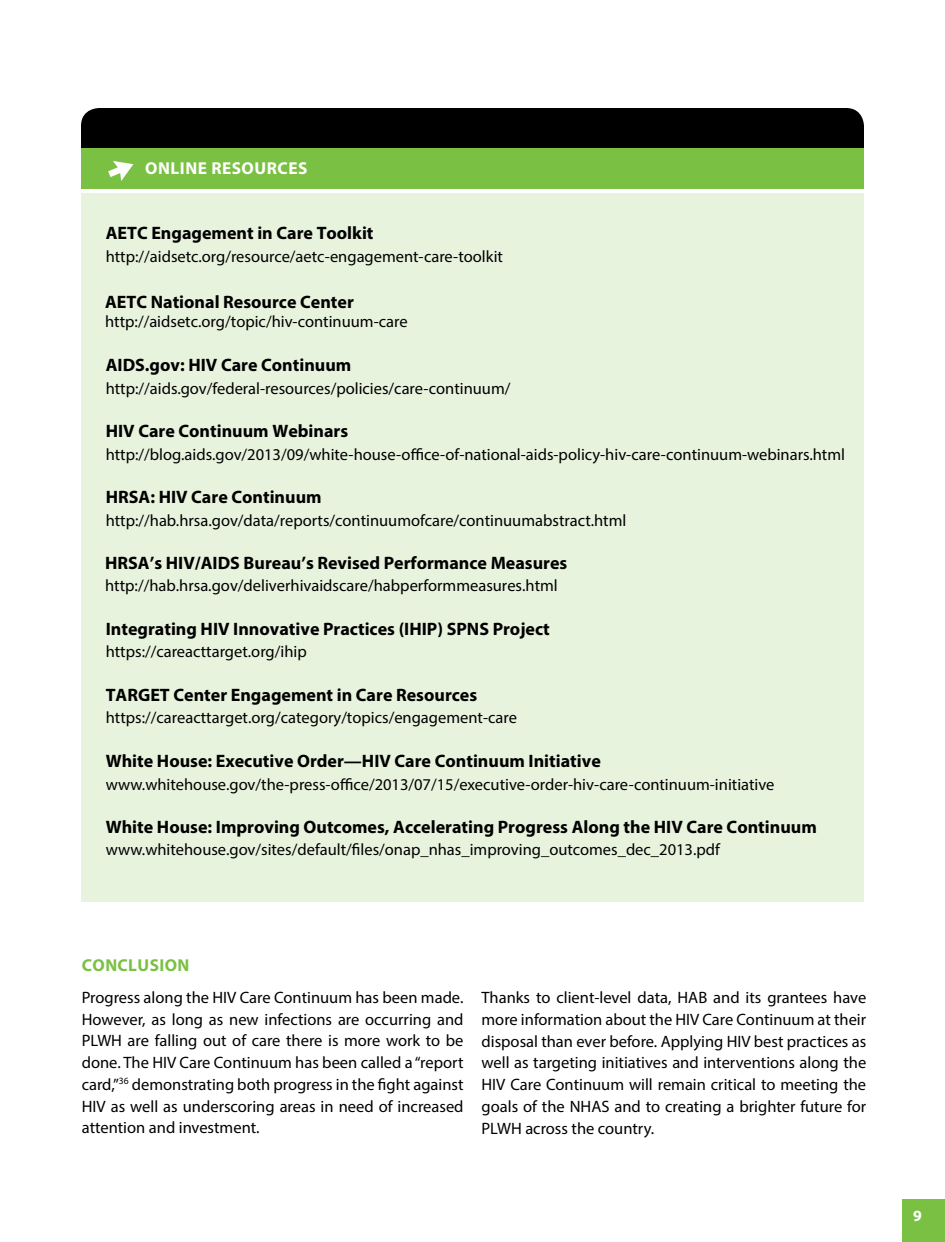
<style>
.page{position:relative;width:945px;height:1242px;background:#fff}
.page>*{position:absolute;margin:0;border:0;box-sizing:border-box;transform-origin:0 0}
.t1{font:700 18px "Myriad Pro";color:#000}
.t2{font:700 17.25px "Myriad Pro";letter-spacing:.03em;color:#fff}
.t3{font:16.5px/21.8px "Myriad Pro";color:#000;text-align:justify}
.t4{font:700 15.75px "Myriad Pro";color:#fff}
</style>
<div class="page">
<div style="left:903px;top:1200px;width:42px;height:42px;background:#7ac143"></div>
<div style="left:81px;top:194px;width:783px;height:708px;background:#e8f3de"></div>
<div style="left:81px;top:108px;width:783px;height:40px;background:#000"></div>
<div style="left:81px;top:148px;width:783px;height:41px;background:#7ac143"></div>
<svg style="left:108px;top:161px;width:26px;height:20px"></svg>
<h1 class="t2" style="left:145px;top:157px;width:164px">ONLINE RESOURCES</h1>
<p class="t1" style="left:106px;top:221px;width:269px">AETC Engagement in Care Toolkit</p>
<p class="t3" style="left:106px;top:245px;width:399px">http://aidsetc.org/resource/aetc-engagement-care-toolkit</p>
<p class="t1" style="left:105px;top:290px;width:250px">AETC National Resource Center</p>
<p class="t3" style="left:105px;top:310px;width:304px">http://aidsetc.org/topic/hiv-continuum-care</p>
<p class="t1" style="left:106px;top:353px;width:247px">AIDS.gov: HIV Care Continuum</p>
<p class="t3" style="left:106px;top:377px;width:406px">http://aids.gov/federal-resources/policies/care-continuum/</p>
<p class="t1" style="left:106px;top:419px;width:244px">HIV Care Continuum Webinars</p>
<p class="t3" style="left:106px;top:443px;width:741px">http://blog.aids.gov/2013/09/white-house-office-of-national-aids-policy-hiv-care-continuum-webinars.html</p>
<p class="t1" style="left:106px;top:485px;width:217px">HRSA: HIV Care Continuum</p>
<p class="t3" style="left:106px;top:509px;width:522px">http://hab.hrsa.gov/data/reports/continuumofcare/continuumabstract.html</p>
<p class="t1" style="left:105px;top:551px;width:464px">HRSA’s HIV/AIDS Bureau’s Revised Performance Measures</p>
<p class="t3" style="left:105px;top:574px;width:454px">http://hab.hrsa.gov/deliverhivaidscare/habperformmeasures.html</p>
<p class="t1" style="left:106px;top:617px;width:446px">Integrating HIV Innovative Practices (IHIP) SPNS Project</p>
<p class="t3" style="left:106px;top:640px;width:202px">https://careacttarget.org/ihip</p>
<p class="t1" style="left:106px;top:683px;width:373px">TARGET Center Engagement in Care Resources</p>
<p class="t3" style="left:106px;top:706px;width:413px">https://careacttarget.org/category/topics/engagement-care</p>
<p class="t1" style="left:106px;top:749px;width:497px">White House: Executive Order—HIV Care Continuum Initiative</p>
<p class="t3" style="left:106px;top:773px;width:670px">www.whitehouse.gov/the-press-office/2013/07/15/executive-order-hiv-care-continuum-initiative</p>
<p class="t1" style="left:106px;top:815px;width:713px">White House: Improving Outcomes, Accelerating Progress Along the HIV Care Continuum</p>
<p class="t3" style="left:106px;top:838px;width:616px">www.whitehouse.gov/sites/default/files/onap_nhas_improving_outcomes_dec_2013.pdf</p>
<p class="t3" style="left:82px;top:986px;width:383px">Progress along the HIV Care Continuum has been made.<br>However, as long as new infections are occurring and PLWH are falling out of care there is more work to be done. The HIV Care Continuum has been called a “report card,”<sup>36</sup> demonstrating both progress in the fight against HIV as well as underscoring areas in need of increased attention and investment.</p>
<p class="t3" style="left:482px;top:986px;width:386px">Thanks to client-level data, HAB and its grantees have more information about the HIV Care Continuum at their disposal than ever before. Applying HIV best practices as well as targeting initiatives and interventions along the HIV Care Continuum will remain critical to meeting the goals of the NHAS and to creating a brighter future for PLWH across the country.</p>
<p class="t4" style="left:913px;top:1205px;width:10px">9</p>
</div>
